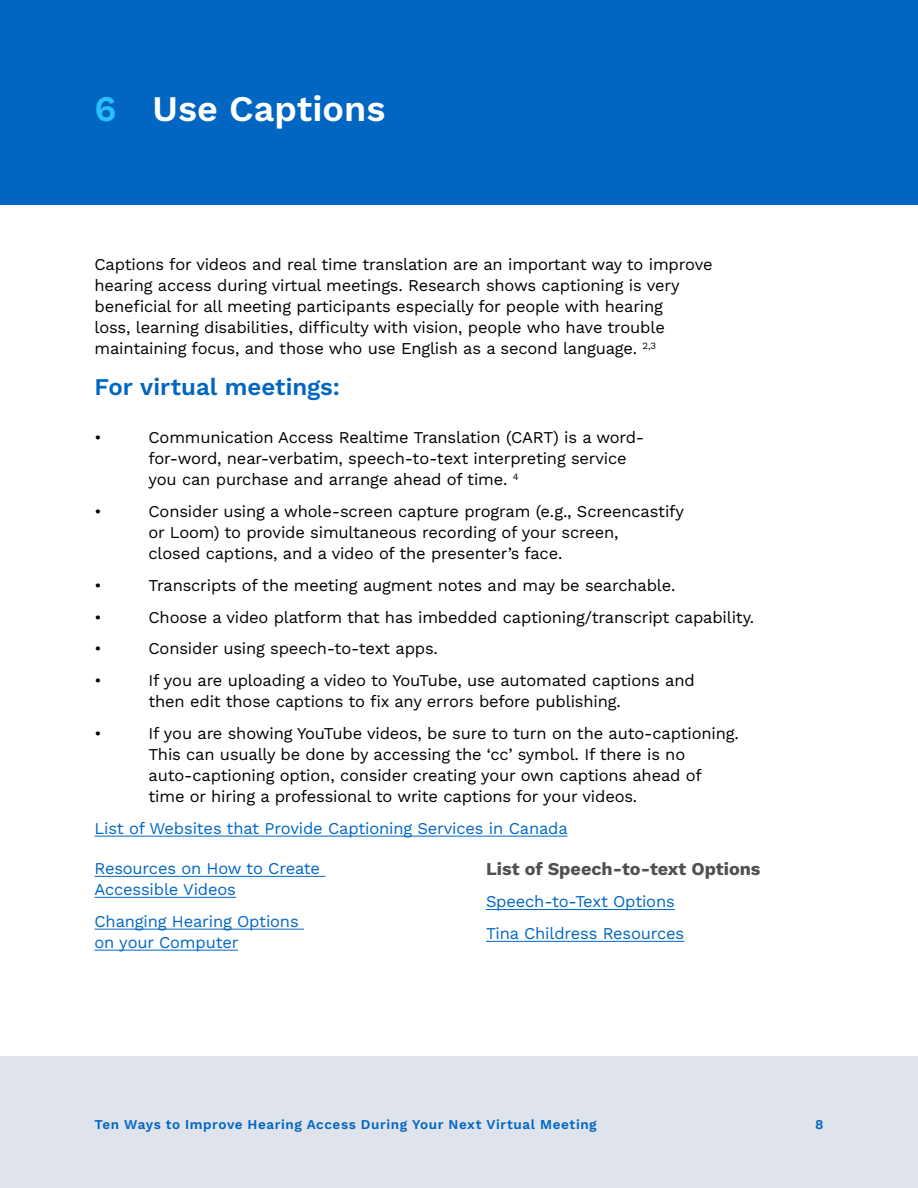
<style>
.page{position:relative;width:918px;height:1188px;background:#fff}
.page>*{position:absolute;margin:0;border:0;box-sizing:border-box;transform-origin:0 0}
.t1{font:600 36px "Work Sans";color:#fff}
.t2{font:600 24px "Work Sans";color:#0066c2}
.t3{font:700 18px "Work Sans";color:#51504f}
.t4{font:16.5px/21px "Work Sans";letter-spacing:-.01em;color:#000}
.t5{font:16.5px/21px "Work Sans";letter-spacing:-.01em;color:#0066c2}
.t6{font:600 13.5px "Work Sans";letter-spacing:.04em;color:#0066c2}
.s1{color:#2bc1fe}
</style>
<div class="page">
<div style="left:0;top:1056px;width:918px;height:132px;background:#dfe3eb"></div>
<div style="left:0;top:0;width:918px;height:204px;background:#0066c2"></div>
<hr style="left:94px;top:836px;width:473px;height:1px;background:#0066c2">
<hr style="left:94px;top:876px;width:231px;height:1px;background:#0066c2">
<hr style="left:94px;top:897px;width:142px;height:1px;background:#0066c2">
<hr style="left:94px;top:929px;width:210px;height:1px;background:#0066c2">
<hr style="left:94px;top:950px;width:144px;height:1px;background:#0066c2">
<hr style="left:486px;top:909px;width:189px;height:1px;background:#0066c2">
<hr style="left:486px;top:941px;width:198px;height:1px;background:#0066c2">
<h1 class="t1" style="left:94px;top:82px;width:293px"><span class="s1">6</span> Use Captions</h1>
<p class="t4" style="left:94px;top:254px;width:620px">Captions for videos and real time translation are an important way to improve hearing access during virtual meetings. Research shows captioning is very beneficial for all meeting participants especially for people with hearing<br>loss, learning disabilities, difficulty with vision, people who have trouble maintaining focus, and those who use English as a second language. <sup>2,3</sup></p>
<h2 class="t2" style="left:94px;top:369px;width:247px">For virtual meetings:</h2>
<p class="t4" style="left:94px;top:426px;width:9px">•</p>
<p class="t4" style="left:149px;top:426px;width:497px">Communication Access Realtime Translation (CART) is a word&shy;for-word, near-verbatim, speech-to-text interpreting service you can purchase and arrange ahead of time. <sup>4</sup></p>
<p class="t4" style="left:94px;top:500px;width:9px">•</p>
<p class="t4" style="left:149px;top:500px;width:537px">Consider using a whole-screen capture program (e.g., Screencastify or Loom) to provide simultaneous recording of your screen,<br>closed captions, and a video of the presenter’s face.</p>
<p class="t4" style="left:94px;top:574px;width:9px">•</p>
<p class="t4" style="left:149px;top:574px;width:529px">Transcripts of the meeting augment notes and may be searchable.</p>
<p class="t4" style="left:94px;top:606px;width:9px">•</p>
<p class="t4" style="left:149px;top:606px;width:607px">Choose a video platform that has imbedded captioning/transcript capability.</p>
<p class="t4" style="left:94px;top:638px;width:9px">•</p>
<p class="t4" style="left:149px;top:638px;width:291px">Consider using speech-to-text apps.</p>
<p class="t4" style="left:94px;top:669px;width:9px">•</p>
<p class="t4" style="left:149px;top:669px;width:548px">If you are uploading a video to YouTube, use automated captions and then edit those captions to fix any errors before publishing.</p>
<p class="t4" style="left:94px;top:722px;width:9px">•</p>
<p class="t4" style="left:149px;top:722px;width:592px">If you are showing YouTube videos, be sure to turn on the auto-captioning.<br>This can usually be done by accessing the ‘cc’ symbol. If there is no auto-captioning option, consider creating your own captions ahead of time or hiring a professional to write captions for your videos.</p>
<p class="t5" style="left:94px;top:817px;width:475px">List of Websites that Provide Captioning Services in Canada</p>
<p class="t5" style="left:94px;top:857px;width:227px">Resources on How to Create<br>Accessible Videos</p>
<p class="t5" style="left:94px;top:910px;width:206px">Changing Hearing Options on your Computer</p>
<p class="t3" style="left:486px;top:856px;width:276px">List of Speech-to-text Options</p>
<p class="t5" style="left:486px;top:885px;width:200px;line-height:31.8px">Speech-to-Text Options<br>Tina Childress Resources</p>
<p class="t6" style="left:94px;top:1115px;width:504px">Ten Ways to Improve Hearing Access During Your Next Virtual Meeting</p>
<p class="t6" style="left:815px;top:1115px;width:10px">8</p>
</div>
